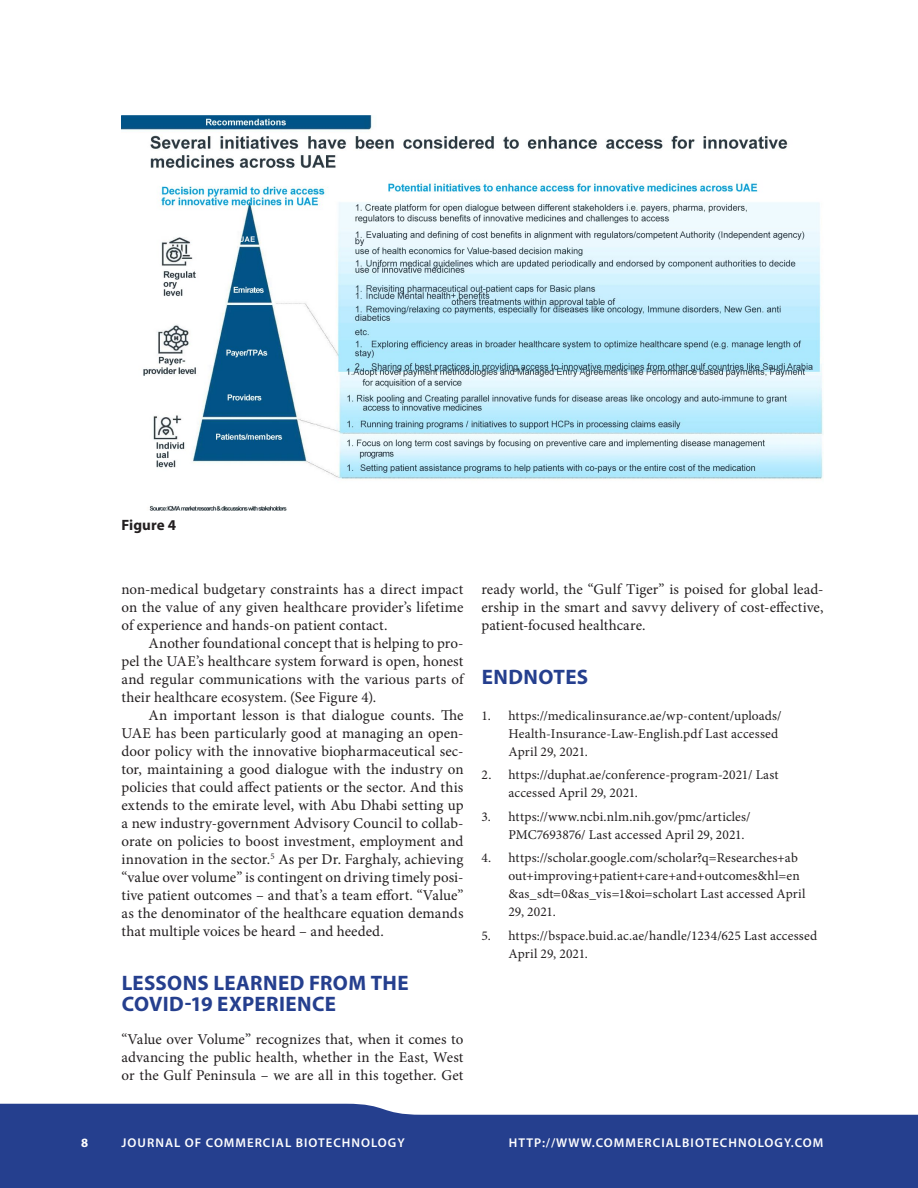
<style>
.page{position:relative;width:918px;height:1188px;background:#fff}
.page>*{position:absolute;margin:0;border:0;box-sizing:border-box;transform-origin:0 0}
.t1{font:700 21px/21px "Myriad Pro";letter-spacing:.02em;color:#253f8e}
.t2{font:15px/18px "Minion Pro";color:#231f20;text-align:justify}
.t3{font:700 15px "Myriad Pro";color:#231f20}
.t4{font:13.5px/18px "Minion Pro";letter-spacing:.005em;color:#231f20}
.t5{font:600 12.75px "Myriad Pro";letter-spacing:.08em;color:#fff}
.t6{font:700 12.75px "Myriad Pro";color:#fff}
</style>
<div class="page">
<svg style="left:0;top:1104px;width:918px;height:84px;background:#354d96"></svg>
<img style="left:122px;top:115px;width:701px;height:396px">
<p class="t3" style="left:122px;top:515px;width:56px">FIGURE 4</p>
<p class="t2" style="left:122px;top:580px;width:344px">non-medical budgetary constraints has a direct impact on the value of any given healthcare provider’s lifetime of experience and hands-on patient contact.</p>
<p class="t2" style="left:121px;top:634px;width:345px;text-indent:27px">Another foundational concept that is helping to pro&shy;pel the UAE’s healthcare system forward is open, honest and regular communications with the various parts of their healthcare ecosystem. (See Figure 4).</p>
<p class="t2" style="left:121px;top:706px;width:344px;text-indent:27px">An important lesson is that dialogue counts. The UAE has been particularly good at managing an open&shy;door policy with the innovative biopharmaceutical sec&shy;tor, maintaining a good dialogue with the industry on policies that could affect patients or the sector. And this extends to the emirate level, with Abu Dhabi setting up a new industry-government Advisory Council to collab&shy;orate on policies to boost investment, employment and innovation in the sector.<sup>5</sup> As per Dr. Farghaly, achieving “value over volume” is contingent on driving timely posi&shy;tive patient outcomes – and that’s a team effort. “Value” as the denominator of the healthcare equation demands that multiple voices be heard – and heeded.</p>
<h1 class="t1" style="left:122px;top:972px;width:289px">LESSONS LEARNED FROM THE<br>COVID-19 EXPERIENCE</h1>
<p class="t2" style="left:122px;top:1030px;width:344px">“Value over Volume” recognizes that, when it comes to advancing the public health, whether in the East, West or the Gulf Peninsula – we are all in this together. Get</p>
<p class="t2" style="left:482px;top:580px;width:344px">ready world, the “Gulf Tiger” is poised for global lead&shy;ership in the smart and savvy delivery of cost-effective, patient-focused healthcare.</p>
<h1 class="t1" style="left:482px;top:666px;width:15px">ENDNOTES</h1>
<p class="t4" style="left:508px;top:707px;width:275px;text-indent:-27px">1. https://medicalinsurance.ae/wp-content/uploads/<br>Health-Insurance-Law-English.pdf Last accessed<br>April 29, 2021.</p>
<p class="t4" style="left:508px;top:766px;width:272px;text-indent:-27px">2. https://duphat.ae/conference-program-2021/ Last accessed April 29, 2021.</p>
<p class="t4" style="left:508px;top:808px;width:244px;text-indent:-27px">3. https://www.ncbi.nlm.nih.gov/pmc/articles/<br>PMC7693876/ Last accessed April 29, 2021.</p>
<p class="t4" style="left:508px;top:849px;width:299px;text-indent:-27px">4. https://scholar.google.com/scholar?q=Researches+ab out+improving+patient+care+and+outcomes&amp;hl=en &amp;as_sdt=0&amp;as_vis=1&amp;oi=scholart Last accessed April 29, 2021.</p>
<p class="t4" style="left:508px;top:926px;width:310px;text-indent:-27px">5. https://bspace.buid.ac.ae/handle/1234/625 Last accessed<br>April 29, 2021.</p>
<p class="t6" style="left:81px;top:1134px;width:9px">8</p>
<p class="t5" style="left:122px;top:1135px;width:285px">JOURNAL OF COMMERCIAL BIOTECHNOLOGY</p>
<p class="t5" style="left:509px;top:1135px;width:316px">HTTP://WWW.COMMERCIALBIOTECHNOLOGY.COM</p>
</div>
